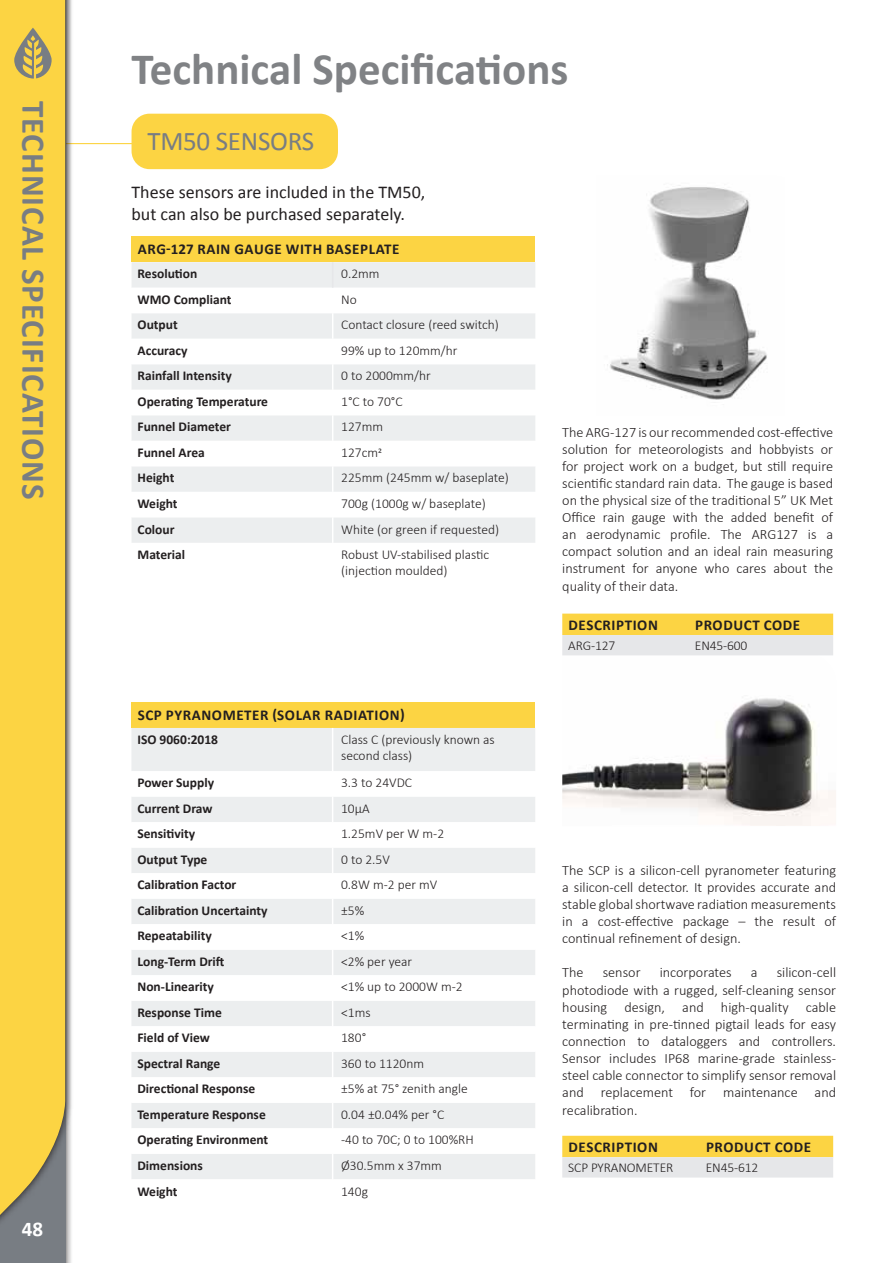
<style>
.page{position:relative;width:893px;height:1263px;background:#fff}
.page>*{position:absolute;margin:0;border:0;box-sizing:border-box;transform-origin:0 0}
.t1{font:700 45px "Calibri";color:#808285}
.t2{font:700 33px "Calibri";letter-spacing:.03em;color:#787d83}
.t3{font:27px "Calibri";letter-spacing:-.01em;color:#787d83}
.t4{font:700 21px "Calibri";color:#fff}
.t5{font:18px/22.5px "Calibri";color:#231f20}
.t6{font:700 18px "Calibri";color:#fff}
.t7{font:700 15px "Calibri";letter-spacing:.04em;color:#231f20}
.t8{font:300 14.25px/17.1px "Calibri";color:#231f20;text-align:justify}
.t9{font:300 13.5px/16.2px "Calibri";color:#231f20}
.t10{font:700 13.5px "Calibri";color:#231f20}
</style>
<div class="page">
<hr style="left:25px;top:143px;width:279px;height:1px;background:#fcd443">
<div style="left:132px;top:237px;width:403px;height:25px;background:#fcd443"></div>
<div style="left:333px;top:262px;width:202px;height:26px;background:#eceeef"></div>
<svg style="left:333px;top:313px;width:202px;height:230px;fill:#eceeef"></svg>
<svg style="left:132px;top:262px;width:201px;height:281px"></svg>
<img style="left:607px;top:185px;width:160px;height:215px">
<div style="left:131px;top:702px;width:404px;height:26px;background:#fcd443"></div>
<div style="left:131px;top:728px;width:404px;height:43px;background:#eceeef"></div>
<svg style="left:333px;top:797px;width:202px;height:382px;fill:#eceeef"></svg>
<hr style="left:332px;top:728px;width:1px;height:43px;background:#fff">
<svg style="left:131px;top:797px;width:201px;height:382px"></svg>
<img style="left:562px;top:655px;width:274px;height:171px">
<div style="left:132px;top:114px;width:206px;height:55px;background:#fcd443;border-radius:18px"></div>
<div style="left:0;top:0;width:65px;height:1263px;background:#787d83"></div>
<svg style="left:65px;top:0;width:8px;height:1234px;background:#adaba5"></svg>
<div style="left:0;top:0;width:65px;height:1222px;background:#fcd443"></div>
<svg style="left:14px;top:28px;width:38px;height:51px"></svg>
<svg style="left:562px;top:614px;width:271px;height:41px;background:#f1dd94"></svg>
<svg style="left:562px;top:1136px;width:271px;height:41px;background:#f1dd93"></svg>
<h2 class="t2" style="left:57px;top:101px;width:401px;rotate:90deg">TECHNICAL SPECIFICATIONS</h2>
<h3 class="t4" style="left:22px;top:1214px;width:23px">48</h3>
<p class="t6" style="left:24px;top:1223px;width:20px">10</p>
<h1 class="t1" style="left:131px;top:37px;width:439px">Technical Specifications</h1>
<h3 class="t3" style="left:147px;top:125px;width:168px">TM50 SENSORS</h3>
<p class="t5" style="left:132px;top:179px;width:295px">These sensors are included in the TM50, but can also be purchased separately.</p>
<p class="t7" style="left:138px;top:238px;width:263px">ARG-127 RAIN GAUGE WITH BASEPLATE</p>
<p class="t10" style="left:138px;top:264px;width:61px">Resolution</p>
<p class="t9" style="left:341px;top:266px;width:40px">0.2mm</p>
<p class="t10" style="left:138px;top:290px;width:95px">WMO Compliant</p>
<p class="t9" style="left:341px;top:291px;width:17px">No</p>
<p class="t10" style="left:138px;top:315px;width:42px">Output</p>
<p class="t9" style="left:341px;top:317px;width:159px">Contact closure (reed switch)</p>
<p class="t10" style="left:138px;top:341px;width:51px">Accuracy</p>
<p class="t9" style="left:341px;top:342px;width:118px">99% up to 120mm/hr</p>
<p class="t10" style="left:138px;top:366px;width:96px">Rainfall Intensity</p>
<p class="t9" style="left:341px;top:368px;width:91px">0 to 2000mm/hr</p>
<p class="t10" style="left:138px;top:392px;width:132px">Operating Temperature</p>
<p class="t9" style="left:341px;top:393px;width:63px">1°C to 70°C</p>
<p class="t10" style="left:138px;top:417px;width:95px">Funnel Diameter</p>
<p class="t9" style="left:341px;top:419px;width:43px">127mm</p>
<p class="t10" style="left:138px;top:443px;width:69px">Funnel Area</p>
<p class="t9" style="left:341px;top:444px;width:42px">127cm2</p>
<p class="t10" style="left:138px;top:468px;width:38px">Height</p>
<p class="t9" style="left:341px;top:470px;width:169px">225mm (245mm w/ baseplate)</p>
<p class="t10" style="left:138px;top:494px;width:42px">Weight</p>
<p class="t9" style="left:341px;top:495px;width:146px">700g (1000g w/ baseplate)</p>
<p class="t10" style="left:138px;top:519px;width:39px">Colour</p>
<p class="t9" style="left:341px;top:521px;width:159px">White (or green if requested)</p>
<p class="t10" style="left:138px;top:545px;width:49px">Material</p>
<p class="t9" style="left:341px;top:546px;width:149px">Robust UV-stabilised plastic (injection moulded)</p>
<p class="t7" style="left:138px;top:704px;width:268px">SCP PYRANOMETER (SOLAR RADIATION)</p>
<p class="t10" style="left:137px;top:730px;width:82px">ISO 9060:2018</p>
<p class="t9" style="left:341px;top:731px;width:155px">Class C (previously known as second class)</p>
<p class="t10" style="left:137px;top:773px;width:78px">Power Supply</p>
<p class="t9" style="left:341px;top:774px;width:73px">3.3 to 24VDC</p>
<p class="t10" style="left:137px;top:799px;width:77px">Current Draw</p>
<p class="t9" style="left:341px;top:800px;width:30px">10µA</p>
<p class="t10" style="left:137px;top:824px;width:59px">Sensitivity</p>
<p class="t9" style="left:341px;top:825px;width:105px">1.25mV per W m-2</p>
<p class="t10" style="left:137px;top:850px;width:71px">Output Type</p>
<p class="t9" style="left:341px;top:851px;width:50px">0 to 2.5V</p>
<p class="t10" style="left:137px;top:875px;width:100px">Calibration Factor</p>
<p class="t9" style="left:341px;top:876px;width:98px">0.8W m-2 per mV</p>
<p class="t10" style="left:137px;top:901px;width:132px">Calibration Uncertainty</p>
<p class="t9" style="left:341px;top:902px;width:25px">±5%</p>
<p class="t10" style="left:137px;top:926px;width:76px">Repeatability</p>
<p class="t9" style="left:341px;top:927px;width:25px">&lt;1%</p>
<p class="t10" style="left:137px;top:952px;width:89px">Long-Term Drift</p>
<p class="t9" style="left:341px;top:953px;width:73px">&lt;2% per year</p>
<p class="t10" style="left:137px;top:977px;width:78px">Non-Linearity</p>
<p class="t9" style="left:341px;top:979px;width:123px">&lt;1% up to 2000W m-2</p>
<p class="t10" style="left:137px;top:1003px;width:86px">Response Time</p>
<p class="t9" style="left:341px;top:1004px;width:31px">&lt;1ms</p>
<p class="t10" style="left:137px;top:1028px;width:74px">Field of View</p>
<p class="t9" style="left:341px;top:1030px;width:27px">180°</p>
<p class="t10" style="left:137px;top:1054px;width:84px">Spectral Range</p>
<p class="t9" style="left:341px;top:1055px;width:85px">360 to 1120nm</p>
<p class="t10" style="left:137px;top:1079px;width:119px">Directional Response</p>
<p class="t9" style="left:341px;top:1081px;width:128px">±5% at 75° zenith angle</p>
<p class="t10" style="left:137px;top:1105px;width:130px">Temperature Response</p>
<p class="t9" style="left:341px;top:1106px;width:105px">0.04 ±0.04% per °C</p>
<p class="t10" style="left:137px;top:1130px;width:132px">Operating Environment</p>
<p class="t9" style="left:341px;top:1132px;width:134px">-40 to 70C; 0 to 100%RH</p>
<p class="t10" style="left:137px;top:1156px;width:67px">Dimensions</p>
<p class="t9" style="left:341px;top:1157px;width:102px">Ø30.5mm x 37mm</p>
<p class="t10" style="left:137px;top:1181px;width:42px">Weight</p>
<p class="t9" style="left:341px;top:1183px;width:28px">140g</p>
<p class="t8" style="left:562px;top:423px;width:272px">The ARG-127 is our recommended cost-effective solution for meteorologists and hobbyists or for project work on a budget, but still require scientific standard rain data. The gauge is based on the physical size of the traditional 5” UK Met Office rain gauge with the added benefit of an aerodynamic profile. The ARG127 is a compact solution and an ideal rain measuring instrument for anyone who cares about the quality of their data.</p>
<p class="t7" style="left:569px;top:614px;width:91px">DESCRIPTION</p>
<p class="t7" style="left:695px;top:614px;width:107px">PRODUCT CODE</p>
<p class="t9" style="left:568px;top:638px;width:48px">ARG-127</p>
<p class="t9" style="left:695px;top:638px;width:54px">EN45-600</p>
<p class="t8" style="left:562px;top:861px;width:275px">The SCP is a silicon-cell pyranometer featuring a silicon-cell detector. It provides accurate and stable global shortwave radiation measurements in a cost-effective package – the result of continual refinement of design.</p>
<p class="t8" style="left:562px;top:964px;width:23px">The</p>
<p class="t8" style="left:603px;top:964px;width:39px">sensor</p>
<p class="t8" style="left:660px;top:964px;width:73px">incorporates</p>
<p class="t8" style="left:751px;top:964px;width:8px">a</p>
<p class="t8" style="left:562px;top:964px;width:275px;text-indent:214px">silicon-cell photodiode with a rugged, self-cleaning sensor housing design, and high-quality cable terminating in pre-tinned pigtail leads for easy connection to dataloggers and controllers.<br>Sensor includes IP68 marine-grade stainless&shy;steel cable connector to simplify sensor removal and replacement for maintenance and recalibration.</p>
<p class="t7" style="left:569px;top:1136px;width:91px">DESCRIPTION</p>
<p class="t7" style="left:706px;top:1136px;width:107px">PRODUCT CODE</p>
<p class="t9" style="left:568px;top:1160px;width:107px">SCP PYRANOMETER</p>
<p class="t9" style="left:706px;top:1160px;width:54px">EN45-612</p>
</div>
